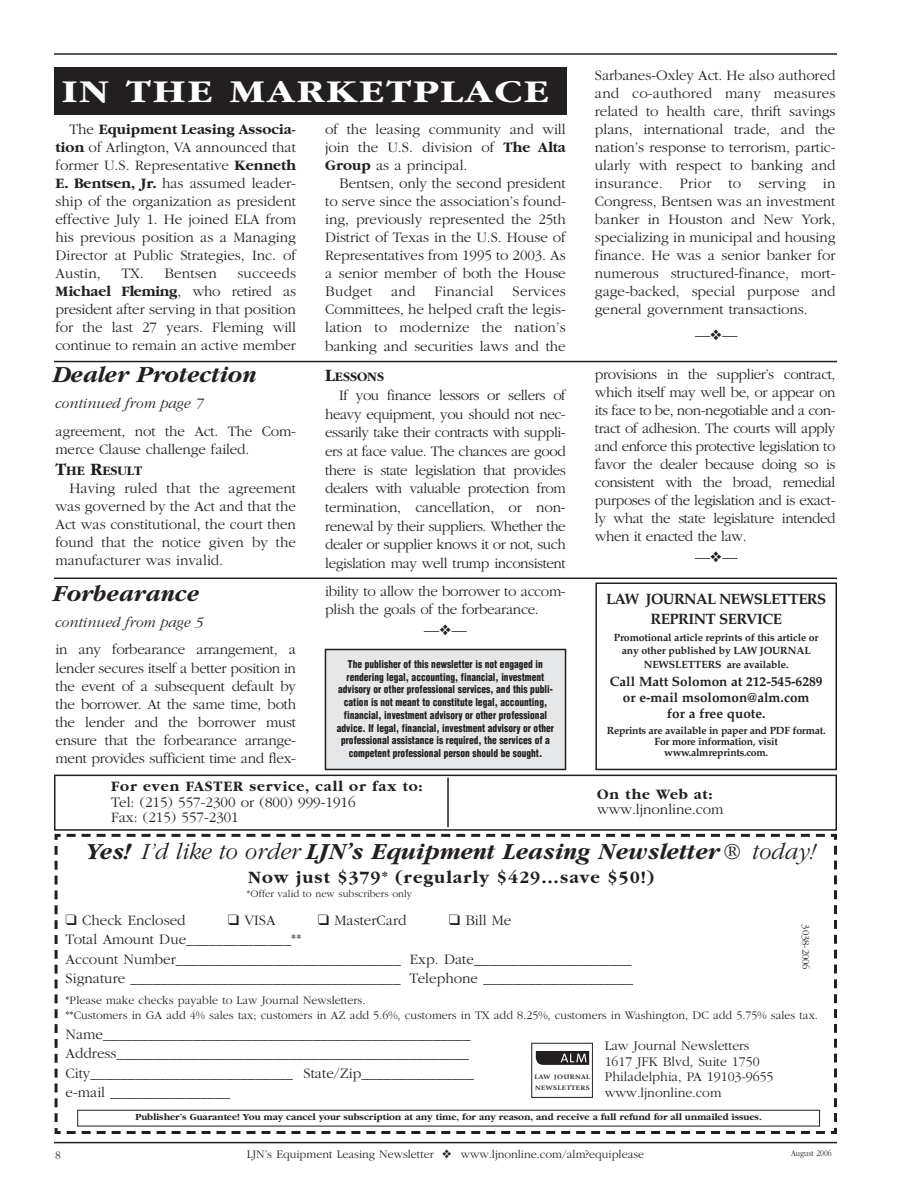
<style>
.page{position:relative;width:918px;height:1188px;background:#fff}
.page>*{position:absolute;margin:0;border:0;box-sizing:border-box;transform-origin:0 0}
.t1{font:700 33px "Garamond";letter-spacing:.055em;color:#fff;scale:1.25 1}
.t2{font:italic 700 24px "Garamond";color:#231f20}
.t3{font:700 18px "Garamond";letter-spacing:.055em;color:#231f20}
.t4{font:300 15px/18px "Garamond";letter-spacing:-.005em;color:#231f20;text-align:justify}
.t5{font:700 15px "Garamond";letter-spacing:.055em;color:#231f20}
.t6{font:italic 300 15px "Garamond";color:#231f20}
.t7{font:700 15px/20px "Palatino";letter-spacing:-.04em;color:#231f20;text-align:center}
.t8{font:300 15px "Garamond";letter-spacing:.015em;color:#231f20}
.t9{font:300 13.8px/15.6px "Garamond";color:#231f20}
.t10{font:700 13.5px/15.8px "Palatino";color:#231f20;text-align:center}
.t11{font:700 13.5px "Garamond";color:#231f20}
.t12{font:300 12px/15px "Garamond";color:#231f20}
.t13{font:300 12px "Garamond";color:#231f20;scale:.85 1}
.t14{font:900 condensed 10.5px/12.8px "Helvetica";color:#231f20;text-align:center;scale:.9 1}
.t15{font:700 10.5px/13.5px "Palatino";letter-spacing:-.015em;color:#231f20;text-align:center}
.t16{font:300 10.5px "Garamond";color:#231f20}
.t17{font:700 9.75px "Garamond";color:#231f20}
.t18{font:300 9px "Garamond";color:#231f20;scale:.85 1}
.t19{font:700 6.75px/10.5px "Giovanni";letter-spacing:.06em;color:#231f20;scale:1.1 1}
.s1{font-weight:700}
.s2{font-size:18px}
.s3{font-weight:300}
</style>
<div class="page">
<hr style="left:54px;top:53px;width:783px;height:2px;background:#231f20">
<hr style="left:54px;top:1142px;width:783px;height:1px;background:#231f20">
<div style="left:54px;top:775px;width:783px;height:56px;border:2px solid #231f20"></div>
<hr style="left:447px;top:778px;width:2px;height:49px;background:#231f20">
<div style="left:54px;top:68px;width:512px;height:47px;background:#231f20"></div>
<svg style="left:55px;top:834px;width:782px;height:300px"></svg>
<hr style="left:54px;top:361px;width:783px;height:1px;background:#231f20">
<hr style="left:54px;top:578px;width:783px;height:1px;background:#231f20">
<div style="left:595px;top:583px;width:242px;height:187px;border:2px solid #231f20"></div>
<div style="left:325px;top:649px;width:241px;height:120px;background:#e6e7e9"></div>
<div style="left:325px;top:649px;width:241px;height:121px;border:2px solid #231f20"></div>
<h1 class="t1" style="left:62px;top:78px;width:391px">IN THE MARKETPLACE</h1>
<p class="t4" style="left:55px;top:122px;width:242px;text-indent:14px">The <span class="s1">Equipment Leasing Associa&shy;tion</span> of Arlington, VA announced that former U.S. Representative <span class="s1">Kenneth E. Bentsen, Jr.</span> has assumed leader&shy;ship of the organization as president effective July 1. He joined ELA from his previous position as a Managing Director at Public Strategies, Inc. of Austin,</p>
<p class="t4" style="left:55px;top:266px;width:242px;text-indent:182px">succeeds <span class="s1">Michael Fleming</span>, who retired as president after serving in that position for the last 27 years. Fleming will continue to remain an active member</p>
<p class="t4" style="left:121px;top:266px;width:97px">TX. Bentsen</p>
<h2 class="t2" style="left:54px;top:366px;width:205px">Dealer Protection</h2>
<p class="t6" style="left:54px;top:397px;width:150px">continued from page 7</p>
<p class="t4" style="left:56px;top:423px;width:242px">agreement, not the Act. The Com&shy;merce Clause challenge failed.</p>
<p class="t11" style="left:56px;top:465px;width:88px"><span class="s2">T</span>HE <span class="s2">R</span>ESULT</p>
<p class="t4" style="left:56px;top:480px;width:242px;text-indent:14px">Having ruled that the agreement was governed by the Act and that the Act was constitutional, the court then found that the notice given by the manufacturer was invalid.</p>
<p class="t4" style="left:325px;top:122px;width:242px">of the leasing community and will join the U.S. division of <span class="s1">The Alta Group</span> as a principal.</p>
<p class="t4" style="left:325px;top:176px;width:242px;text-indent:14px">Bentsen, only the second president to serve since the association’s found&shy;ing, previously represented the 25th District of Texas in the U.S. House of Representatives from 1995 to 2003. As a senior member of both the House Budget</p>
<p class="t4" style="left:391px;top:284px;width:26px">and</p>
<p class="t8" style="left:434px;top:286px;width:61px">Financial</p>
<p class="t4" style="left:325px;top:284px;width:242px;text-indent:187px">Services Committees, he helped craft the legis&shy;lation to modernize the nation’s banking and securities laws and the</p>
<p class="t11" style="left:325px;top:372px;width:60px"><span class="s2">L</span>ESSONS</p>
<p class="t4" style="left:325px;top:387px;width:242px;line-height:18.6px;text-indent:14px">If you finance lessors or sellers of heavy equipment, you should not nec&shy;essarily take their contracts with suppli&shy;ers at face value. The chances are good there is state legislation that provides dealers with valuable protection from termination, cancellation, or non&shy;renewal by their suppliers. Whether the dealer or supplier knows it or not, such legislation may well trump inconsistent</p>
<h2 class="t2" style="left:54px;top:585px;width:148px">Forbearance</h2>
<p class="t6" style="left:54px;top:616px;width:150px">continued from page 5</p>
<p class="t4" style="left:424px;top:622px;width:44px">—❖—</p>
<p class="t4" style="left:325px;top:583px;width:242px">ibility to allow the borrower to accom&shy;plish the goals of the forbearance.</p>
<p class="t4" style="left:56px;top:642px;width:242px">in any forbearance arrangement, a lender secures itself a better position in the event of a subsequent default by the borrower. At the same time, both the lender and the borrower must ensure that the forbearance arrange&shy;ment provides sufficient time and flex-</p>
<p class="t14" style="left:337px;top:658px;width:243px">The publisher of this newsletter is not engaged in rendering legal, accounting, financial, investment advisory or other professional services, and this publi&shy;cation is not meant to constitute legal, accounting, financial, investment advisory or other professional advice. If legal, financial, investment advisory or other professional assistance is required, the services of a competent professional person should be sought.</p>
<p class="t5" style="left:111px;top:780px;width:313px">For even FASTER service, call or fax to:</p>
<p class="t4" style="left:111px;top:795px;width:246px">Tel: (215) 557-2300 or (800) 999-1916</p>
<p class="t4" style="left:111px;top:810px;width:129px">Fax: (215) 557-2301</p>
<p class="t4" style="left:595px;top:67px;width:242px">Sarbanes-Oxley Act. He also authored and co-authored many measures related to health care, thrift savings plans, international trade, and the nation’s response to terrorism, partic&shy;ularly with respect to banking and insurance. Prior to serving in Congress, Bentsen was an investment banker in Houston and New York, specializing in municipal and housing finance. He was a senior banker for numerous structured-finance, mort&shy;gage-backed, special purpose and general government transactions.</p>
<p class="t4" style="left:695px;top:327px;width:44px">—❖—</p>
<p class="t4" style="left:595px;top:367px;width:242px">provisions in the supplier’s contract, which itself may well be, or appear on its face to be, non-negotiable and a con&shy;tract of adhesion. The courts will apply and enforce this protective legislation to favor the dealer because doing so is consistent with the broad, remedial purposes of the legislation and is exact&shy;ly what the state legislature intended when it enacted the law.</p>
<p class="t4" style="left:695px;top:550px;width:44px">—❖—</p>
<p class="t7" style="left:606px;top:591px;width:222px">LAW JOURNAL NEWSLETTERS<br>REPRINT SERVICE</p>
<p class="t15" style="left:614px;top:631px;width:206px">Promotional article reprints of this article or any other published by LAW JOURNAL<br>NEWSLETTERS are available.</p>
<p class="t10" style="left:610px;top:675px;width:214px">Call Matt Solomon at 212-545-6289 or e-mail msolomon@alm.com<br>for a free quote.</p>
<p class="t15" style="left:607px;top:727px;width:220px;line-height:10.9px">Reprints are available in paper and PDF format.<br>For more information, visit www.almreprints.com.</p>
<p class="t5" style="left:597px;top:788px;width:117px">On the Web at:</p>
<p class="t4" style="left:597px;top:801px;width:128px">www.ljnonline.com</p>
<h2 class="t2" style="left:88px;top:843px;width:729px">Yes! <span class="s3">I’d like to order</span> LJN’s Equipment Leasing Newsletter® <span class="s3">today!</span></h2>
<p class="t3" style="left:248px;top:870px;width:407px">Now just $379* (regularly $429…save $50!)</p>
<p class="t4" style="left:66px;top:912px;width:122px">❑ Check Enclosed</p>
<p class="t4" style="left:228px;top:912px;width:49px">❑ VISA</p>
<p class="t4" style="left:318px;top:912px;width:90px">❑ MasterCard</p>
<p class="t4" style="left:449px;top:912px;width:64px">❑ Bill Me</p>
<p class="t4" style="left:66px;top:931px;width:569px;line-height:19.5px;text-align:left">Total Amount Due______________**<br>Account Number______________________________ Exp. Date_____________________<br>Signature ____________________________________ Telephone ____________________</p>
<p class="t12" style="left:66px;top:994px;width:754px">*Please make checks payable to Law Journal Newsletters.<br>**Customers in GA add 4% sales tax; customers in AZ add 5.6%, customers in TX add 8.25%, customers in Washington, DC add 5.75% sales tax.</p>
<p class="t4" style="left:66px;top:1025px;width:410px;line-height:19.5px;text-align:left">Name_________________________________________________ Address_______________________________________________ City___________________________ State/Zip_______________ e-mail ________________</p>
<p class="t9" style="left:605px;top:1039px;width:170px">Law Journal Newsletters<br>1617 JFK Blvd, Suite 1750<br>Philadelphia, PA 19103-9655 www.ljnonline.com</p>
<p class="t17" style="left:135px;top:1113px;width:628px">Publisher’s Guarantee! You may cancel your subscription at any time, for any reason, and receive a full refund for all unmailed issues.</p>
<p class="t16" style="left:247px;top:890px;width:167px">*Offer valid to new subscribers only</p>
<p class="t16" style="left:810px;top:924px;width:47px;rotate:90deg">3038-2006</p>
<p class="t19" style="left:535px;top:1072px;width:52px">LAW JOURNAL<br>NEWSLETTERS</p>
<p class="t13" style="left:56px;top:1151px;width:8px">8</p>
<p class="t12" style="left:247px;top:1147px;width:399px">LJN’s Equipment Leasing Newsletter ❖ www.ljnonline.com/alm?equiplease</p>
<p class="t18" style="left:791px;top:1150px;width:49px">August 2006</p>
</div>
